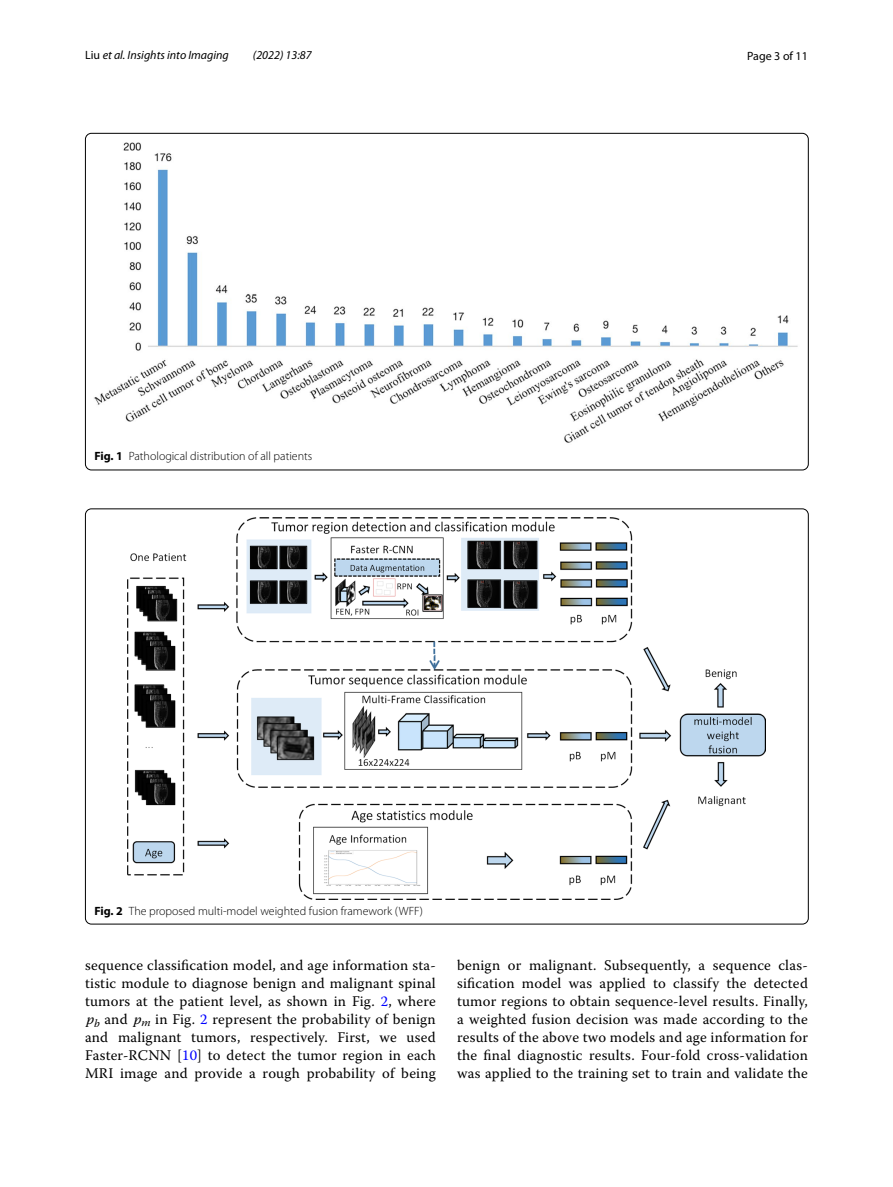
<style>
.page{position:relative;width:893px;height:1187px;background:#fff}
.page>*{position:absolute;margin:0;border:0;box-sizing:border-box;transform-origin:0 0}
.t1{font:14.7px/18px "Warnock Pro";letter-spacing:.015em;color:#000;text-align:justify}
.t2{font:300 12px "Myriad Pro";color:#000}
.t3{font:italic 12px "Myriad Pro";color:#000}
.t4{font:12px "Myriad Pro";color:#000}
.s1{font-style:normal}
.s2{font-weight:700}
.s3{color:#00f}
.s4{font-family:"Warnock Pro It 2"}
.s5{font-family:"Warnock Pro It 3"}
</style>
<div class="page">
<img style="left:94px;top:142px;width:704px;height:301px">
<img style="left:128px;top:518px;width:638px;height:381px">
<p class="t3" style="left:85px;top:48px;width:145px"><span class="s1">Liu</span> et al. Insights into Imaging</p>
<p class="t3" style="left:253px;top:48px;width:60px">(2022) 13:87</p>
<p class="t4" style="left:747px;top:48px;width:62px">Page 3 of 11</p>
<p class="t2" style="left:94px;top:449px;width:219px"><span class="s2">Fig. 1</span> Pathological distribution of all patients</p>
<p class="t2" style="left:94px;top:904px;width:330px"><span class="s2">Fig. 2</span> The proposed multi-model weighted fusion framework (WFF)</p>
<p class="t1" style="left:85px;top:955px;width:352px">sequence classification model, and age information sta&shy;tistic module to diagnose benign and malignant spinal tumors at the patient level, as shown in Fig. <span class="s3">2</span>, where <span class="s4">p</span><sub>b</sub> and <span class="s5">p</span><sub>m</sub> in Fig. <span class="s3">2</span> represent the probability of benign and malignant tumors, respectively. First, we used Faster-RCNN [<span class="s3">10</span>] to detect the tumor region in each MRI image and provide a rough probability of being</p>
<p class="t1" style="left:457px;top:955px;width:352px">benign or malignant. Subsequently, a sequence clas&shy;sification model was applied to classify the detected tumor regions to obtain sequence-level results. Finally, a weighted fusion decision was made according to the results of the above two models and age information for the final diagnostic results. Four-fold cross-validation was applied to the training set to train and validate the</p>
</div>
